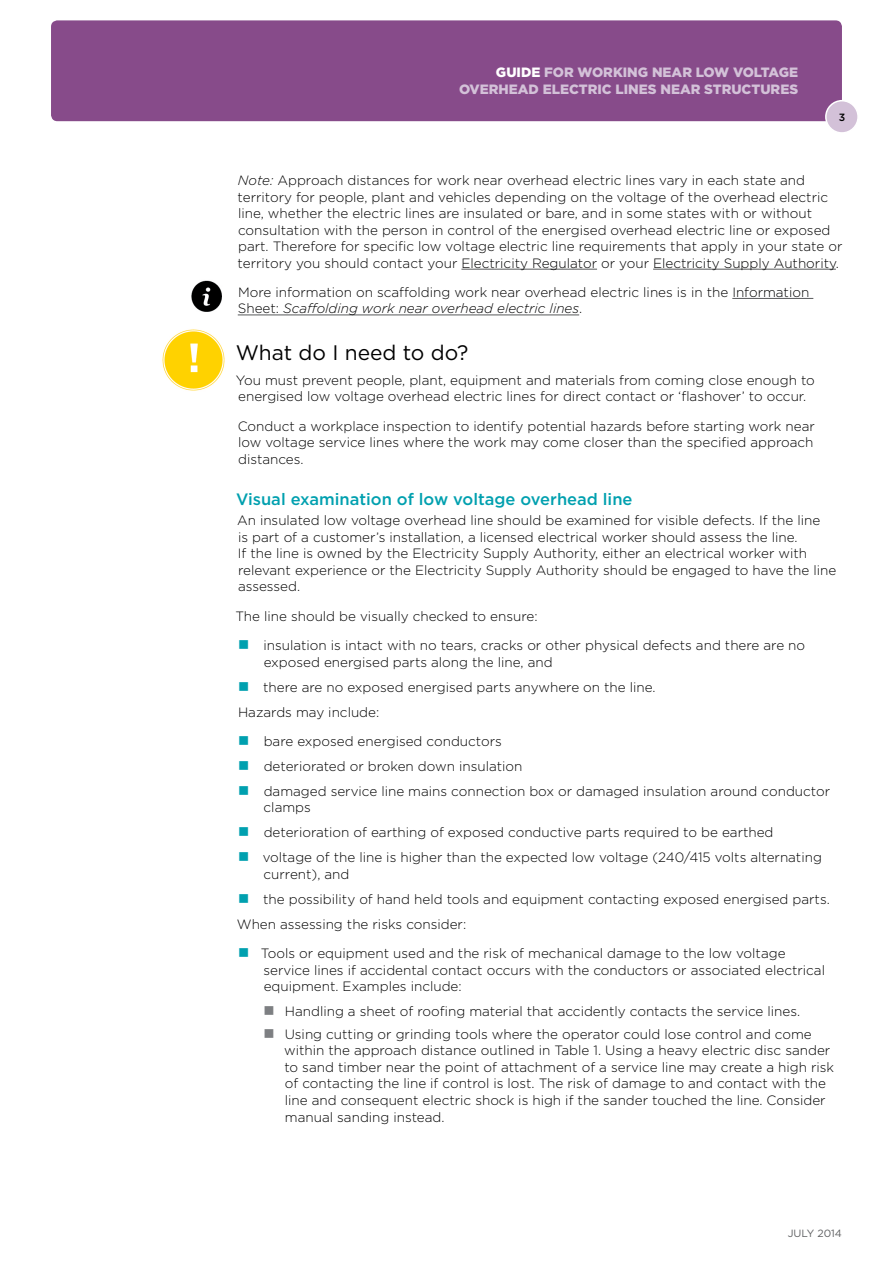
<style>
.page{position:relative;width:893px;height:1263px;background:#fff}
.page>*{position:absolute;margin:0;border:0;box-sizing:border-box;transform-origin:0 0}
.Header_2{font:21px "Gotham";color:#000}
.Header_3{font:500 16.5px "Gotham";color:#00a0af}
.Body_copy{font:300 13.5px/16.5px "Gotham";color:#000}
.t1{font:900 13.5px/16.5px "Gotham";color:#d3c1d8;text-align:right}
.t2{font:10.5px "Gotham";color:#5f6062}
.Body_copy-2{font:500 10.5px "Gotham";color:#000}
.s1{color:#fff}
.s2{font-style:italic}
</style>
<div class="page">
<div style="left:51px;top:20px;width:791px;height:101px;background:#874b8a;border-radius:6px"></div>
<div style="left:826px;top:101px;width:32px;height:32px;background:#d3c1d8;border-radius:50%"></div>
<div style="left:825px;top:100px;width:34px;height:34px;border:2px solid #fff;border-radius:50%"></div>
<hr style="left:461px;top:269px;width:136px;height:1px;background:#58595b">
<hr style="left:653px;top:269px;width:183px;height:1px;background:#58595b">
<hr style="left:732px;top:298px;width:81px;height:1px;background:#58595b">
<hr style="left:238px;top:315px;width:341px;height:1px;background:#58595b">
<img style="left:191px;top:280px;width:31px;height:32px">
<img style="left:162px;top:329px;width:63px;height:62px">
<p class="t1" style="left:459px;top:64px;width:341px"><span class="s1">GUIDE</span> FOR WORKING NEAR LOW VOLTAGE<br>OVERHEAD ELECTRIC LINES NEAR STRUCTURES</p>
<p class="Body_copy-2" style="left:839px;top:111px;width:8px">3</p>
<p class="Body_copy" style="left:238px;top:172px;width:606px"><span class="s2">Note:</span> Approach distances for work near overhead electric lines vary in each state and territory for people, plant and vehicles depending on the voltage of the overhead electric line, whether the electric lines are insulated or bare, and in some states with or without consultation with the person in control of the energised overhead electric line or exposed part. Therefore for specific low voltage electric line requirements that apply in your state or territory you should contact your Electricity Regulator or your Electricity Supply Authority.</p>
<p class="Body_copy" style="left:238px;top:284px;width:573px">More information on scaffolding work near overhead electric lines is in the Information<br>Sheet: <span class="s2">Scaffolding work near overhead electric lines</span>.</p>
<p class="Header_2" style="left:236px;top:340px;width:234px">What do I need to do?</p>
<p class="Body_copy" style="left:236px;top:372px;width:580px">You must prevent people, plant, equipment and materials from coming close enough to energised low voltage overhead electric lines for direct contact or ‘flashover’ to occur.</p>
<p class="Body_copy" style="left:238px;top:417px;width:579px;text-align:justify">Conduct a workplace inspection to identify potential hazards before starting work near low voltage service lines where the work may come closer than the specified approach distances.</p>
<p class="Header_3" style="left:236px;top:489px;width:398px">Visual examination of low voltage overhead line</p>
<p class="Body_copy" style="left:237px;top:512px;width:601px">An insulated low voltage overhead line should be examined for visible defects. If the line<br>is part of a customer’s installation, a licensed electrical worker should assess the line.<br>If the line is owned by the Electricity Supply Authority, either an electrical worker with relevant experience or the Electricity Supply Authority should be engaged to have the line assessed.</p>
<p class="Body_copy" style="left:235px;top:608px;width:304px">The line should be visually checked to ensure:</p>
<p class="Body_copy" style="left:264px;top:637px;width:543px">insulation is intact with no tears, cracks or other physical defects and there are no exposed energised parts along the line, and</p>
<p class="Body_copy" style="left:263px;top:678px;width:394px">there are no exposed energised parts anywhere on the line.</p>
<p class="Body_copy" style="left:238px;top:703px;width:143px">Hazards may include:</p>
<p class="Body_copy" style="left:264px;top:733px;width:240px">bare exposed energised conductors</p>
<p class="Body_copy" style="left:264px;top:758px;width:260px">deteriorated or broken down insulation</p>
<p class="Body_copy" style="left:264px;top:783px;width:568px">damaged service line mains connection box or damaged insulation around conductor clamps</p>
<p class="Body_copy" style="left:264px;top:824px;width:511px">deterioration of earthing of exposed conductive parts required to be earthed</p>
<p class="Body_copy" style="left:263px;top:849px;width:561px">voltage of the line is higher than the expected low voltage (240/415 volts alternating current), and</p>
<p class="Body_copy" style="left:263px;top:891px;width:568px">the possibility of hand held tools and equipment contacting exposed energised parts.</p>
<p class="Body_copy" style="left:237px;top:916px;width:231px">When assessing the risks consider:</p>
<p class="Body_copy" style="left:261px;top:945px;width:566px">Tools or equipment used and the risk of mechanical damage to the low voltage service lines if accidental contact occurs with the conductors or associated electrical equipment. Examples include:</p>
<p class="Body_copy" style="left:285px;top:1003px;width:517px">Handling a sheet of roofing material that accidently contacts the service lines.</p>
<p class="Body_copy" style="left:284px;top:1026px;width:552px">Using cutting or grinding tools where the operator could lose control and come within the approach distance outlined in Table 1. Using a heavy electric disc sander to sand timber near the point of attachment of a service line may create a high risk of contacting the line if control is lost. The risk of damage to and contact with the line and consequent electric shock is high if the sander touched the line. Consider manual sanding instead.</p>
<p class="t2" style="left:788px;top:1227px;width:56px">JULY 2014</p>
</div>
